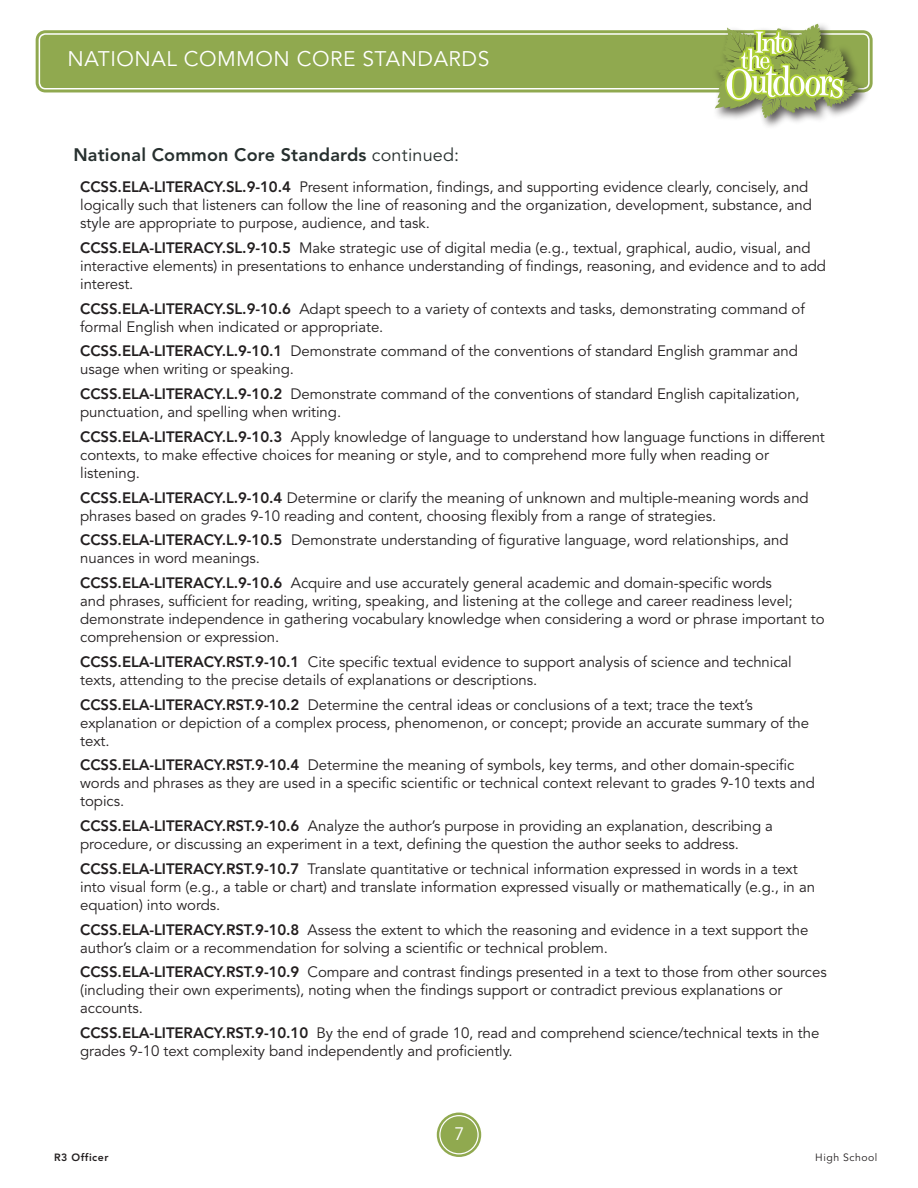
<style>
.page{position:relative;width:918px;height:1188px;background:#fff}
.page>*{position:absolute;margin:0;border:0;box-sizing:border-box;transform-origin:0 0}
.t1{font:21px "Avenir";letter-spacing:.025em;color:#fff}
.t2{font:800 18px "Avenir";letter-spacing:.01em;color:#27302f}
.t3{font:18px "Avenir";color:#fff}
.t4{font:15px/18px "Avenir";letter-spacing:-.005em;color:#231f20}
.t5{font:10.5px "Avenir";letter-spacing:.05em;color:#231f20}
.t6{font:800 10.5px "Avenir";letter-spacing:.05em;color:#231f20}
.s1{font-weight:400}
.s2{font-weight:800}
</style>
<div class="page">
<div style="left:441px;top:1116px;width:36px;height:37px;background:#90a94f;border-radius:50%"></div>
<div style="left:437px;top:1113px;width:44px;height:44px;border:2px solid #90a94f;border-radius:50%"></div>
<div style="left:442px;top:1118px;width:34px;height:34px;border:2px solid #90a94f;border-radius:50%"></div>
<div style="left:40px;top:35px;width:828px;height:53px;background:#90a94f;border-radius:5px"></div>
<div style="left:36px;top:30px;width:837px;height:62px;border:3px solid #90a94f;border-radius:8px"></div>
<div style="left:42px;top:36px;width:825px;height:50px;border:3px solid #90a94f;border-radius:2px"></div>
<div style="left:712px;top:21px;width:158px;height:109px;background:#231f20;opacity:.75"></div>
<svg style="left:723px;top:21px;width:123px;height:109px"></svg>
<svg style="left:714px;top:24px;width:145px;height:94px"></svg>
<p class="t1" style="left:68px;top:46px;width:423px">NATIONAL COMMON CORE STANDARDS</p>
<h2 class="t2" style="left:73px;top:144px;width:387px">National Common Core Standards <span class="s1">continued:</span></h2>
<p class="t4" style="left:80px;top:178px;width:733px"><span class="s2">CCSS.ELA-LITERACY.SL.9-10.4</span> Present information, findings, and supporting evidence clearly, concisely, and logically such that listeners can follow the line of reasoning and the organization, development, substance, and style are appropriate to purpose, audience, and task.</p>
<p class="t4" style="left:80px;top:239px;width:747px"><span class="s2">CCSS.ELA-LITERACY.SL.9-10.5</span> Make strategic use of digital media (e.g., textual, graphical, audio, visual, and interactive elements) in presentations to enhance understanding of findings, reasoning, and evidence and to add interest.</p>
<p class="t4" style="left:80px;top:300px;width:726px"><span class="s2">CCSS.ELA-LITERACY.SL.9-10.6</span> Adapt speech to a variety of contexts and tasks, demonstrating command of formal English when indicated or appropriate.</p>
<p class="t4" style="left:80px;top:343px;width:719px"><span class="s2">CCSS.ELA-LITERACY.L.9-10.1</span> Demonstrate command of the conventions of standard English grammar and usage when writing or speaking.</p>
<p class="t4" style="left:80px;top:385px;width:721px"><span class="s2">CCSS.ELA-LITERACY.L.9-10.2</span> Demonstrate command of the conventions of standard English capitalization, punctuation, and spelling when writing.</p>
<p class="t4" style="left:80px;top:428px;width:746px"><span class="s2">CCSS.ELA-LITERACY.L.9-10.3</span> Apply knowledge of language to understand how language functions in different contexts, to make effective choices for meaning or style, and to comprehend more fully when reading or listening.</p>
<p class="t4" style="left:80px;top:489px;width:730px"><span class="s2">CCSS.ELA-LITERACY.L.9-10.4</span> Determine or clarify the meaning of unknown and multiple-meaning words and phrases based on grades 9-10 reading and content, choosing flexibly from a range of strategies.</p>
<p class="t4" style="left:80px;top:532px;width:710px"><span class="s2">CCSS.ELA-LITERACY.L.9-10.5</span> Demonstrate understanding of figurative language, word relationships, and nuances in word meanings.</p>
<p class="t4" style="left:80px;top:574px;width:746px"><span class="s2">CCSS.ELA-LITERACY.L.9-10.6</span> Acquire and use accurately general academic and domain-specific words<br>and phrases, sufficient for reading, writing, speaking, and listening at the college and career readiness level; demonstrate independence in gathering vocabulary knowledge when considering a word or phrase important to comprehension or expression.</p>
<p class="t4" style="left:80px;top:653px;width:713px"><span class="s2">CCSS.ELA-LITERACY.RST.9-10.1</span> Cite specific textual evidence to support analysis of science and technical texts, attending to the precise details of explanations or descriptions.</p>
<p class="t4" style="left:80px;top:696px;width:731px"><span class="s2">CCSS.ELA-LITERACY.RST.9-10.2</span> Determine the central ideas or conclusions of a text; trace the text’s explanation or depiction of a complex process, phenomenon, or concept; provide an accurate summary of the text.</p>
<p class="t4" style="left:80px;top:757px;width:736px"><span class="s2">CCSS.ELA-LITERACY.RST.9-10.4</span> Determine the meaning of symbols, key terms, and other domain-specific words and phrases as they are used in a specific scientific or technical context relevant to grades 9-10 texts and topics.</p>
<p class="t4" style="left:80px;top:817px;width:694px"><span class="s2">CCSS.ELA-LITERACY.RST.9-10.6</span> Analyze the author’s purpose in providing an explanation, describing a procedure, or discussing an experiment in a text, defining the question the author seeks to address.</p>
<p class="t4" style="left:80px;top:860px;width:736px"><span class="s2">CCSS.ELA-LITERACY.RST.9-10.7</span> Translate quantitative or technical information expressed in words in a text into visual form (e.g., a table or chart) and translate information expressed visually or mathematically (e.g., in an equation) into words.</p>
<p class="t4" style="left:80px;top:921px;width:730px"><span class="s2">CCSS.ELA-LITERACY.RST.9-10.8</span> Assess the extent to which the reasoning and evidence in a text support the author’s claim or a recommendation for solving a scientific or technical problem.</p>
<p class="t4" style="left:80px;top:964px;width:748px"><span class="s2">CCSS.ELA-LITERACY.RST.9-10.9</span> Compare and contrast findings presented in a text to those from other sources (including their own experiments), noting when the findings support or contradict previous explanations or accounts.</p>
<p class="t4" style="left:80px;top:1024px;width:741px"><span class="s2">CCSS.ELA-LITERACY.RST.9-10.10</span> By the end of grade 10, read and comprehend science/technical texts in the grades 9-10 text complexity band independently and proficiently.</p>
<p class="t3" style="left:454px;top:1124px;width:11px">7</p>
<p class="t6" style="left:54px;top:1151px;width:56px">R3 Officer</p>
<p class="t5" style="left:815px;top:1151px;width:64px">High School</p>
</div>
